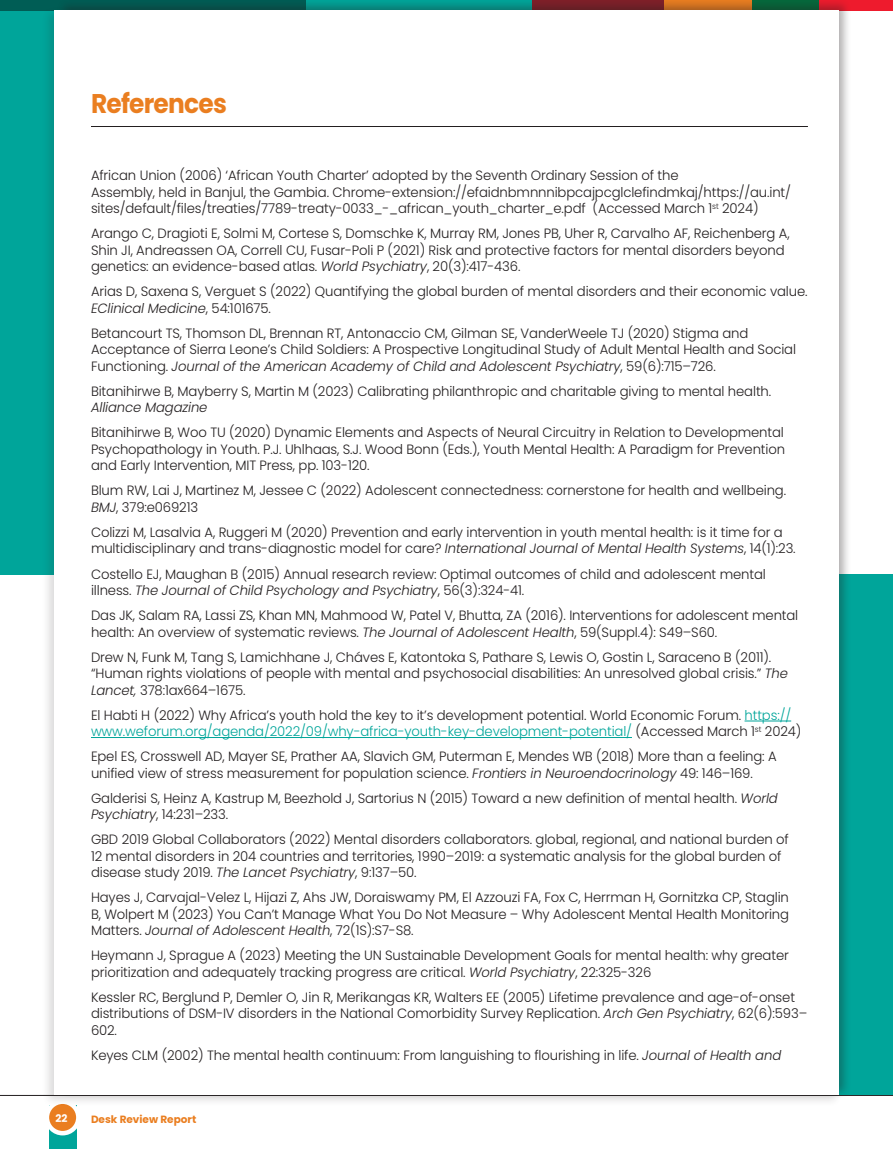
<style>
.page{position:relative;width:893px;height:1149px;background:#fff}
.page>*{position:absolute;margin:0;border:0;box-sizing:border-box;transform-origin:0 0}
.CHINA_HEADLINE{font:700 27px "Poppins";letter-spacing:-.03em;color:#ea7e20;scale:.92 1}
.mb-0{font:300 13.5px/16.5px "Poppins";letter-spacing:-.01em;color:#231f20}
.Normal__Web{font:300 13.5px/16.5px "Poppins";letter-spacing:-.01em;color:#231f20}
.t1{font:700 10.5px "Poppins";color:#ea7e20}
.t2{font:700 10.5px "Poppins";color:#fff}
.s1{font-style:italic}
.s2{color:#00a59a}
</style>
<div class="page">
<svg style="left:49px;top:1128px;width:28px;height:20px"></svg>
<div style="left:47px;top:1101px;width:31px;height:31px;background:#ea7e20;border-radius:50%"></div>
<div style="left:45px;top:1099px;width:36px;height:35px;border:4px solid #fff;border-radius:50%"></div>
<hr style="left:0;top:1094px;width:893px;height:1px;background:#231f20">
<svg style="left:819px;top:0;width:74px;height:11px"></svg>
<div style="left:0;top:0;width:306px;height:11px;background:#005d55"></div>
<div style="left:0;top:11px;width:375px;height:563px;background:#00a59a"></div>
<div style="left:501px;top:574px;width:392px;height:520px;background:#00a59a"></div>
<div style="left:41px;top:7px;width:802px;height:1100px;background:#231f20;opacity:.16"></div>
<div style="left:54px;top:11px;width:785px;height:1083px;background:#fff"></div>
<hr style="left:744px;top:720px;width:47px;height:1px;background:#00a59a">
<hr style="left:91px;top:737px;width:541px;height:1px;background:#00a59a">
<hr style="left:91px;top:126px;width:717px;height:1px;background:#231f20">
<p class="CHINA_HEADLINE" style="left:91px;top:88px;width:149px">References</p>
<p class="mb-0" style="left:91px;top:167px;width:701px">African Union (2006) ‘African Youth Charter’ adopted by the Seventh Ordinary Session of the<br>Assembly, held in Banjul, the Gambia. Chrome-extension://efaidnbmnnnibpcajpcglclefindmkaj/https://au.int/ sites/default/files/treaties/7789-treaty-0033_-_african_youth_charter_e.pdf (Accessed March 1<sup>st</sup> 2024)</p>
<p class="mb-0" style="left:91px;top:225px;width:700px">Arango C, Dragioti E, Solmi M, Cortese S, Domschke K, Murray RM, Jones PB, Uher R, Carvalho AF, Reichenberg A,<br>Shin JI, Andreassen OA, Correll CU, Fusar-Poli P (2021) Risk and protective factors for mental disorders beyond genetics: an evidence-based atlas. <span class="s1">World Psychiatry</span>, 20(3):417-436.</p>
<p class="mb-0" style="left:91px;top:283px;width:718px">Arias D, Saxena S, Verguet S (2022) Quantifying the global burden of mental disorders and their economic value.<br><span class="s1">EClinical Medicine</span>, 54:101675.</p>
<p class="mb-0" style="left:91px;top:325px;width:707px">Betancourt TS, Thomson DL, Brennan RT, Antonaccio CM, Gilman SE, VanderWeele TJ (2020) Stigma and<br>Acceptance of Sierra Leone’s Child Soldiers: A Prospective Longitudinal Study of Adult Mental Health and Social<br>Functioning. <span class="s1">Journal of the American Academy of Child and Adolescent Psychiatry</span>, 59(6):715–726.</p>
<p class="mb-0" style="left:91px;top:383px;width:682px">Bitanihirwe B, Mayberry S, Martin M (2023) Calibrating philanthropic and charitable giving to mental health.<br><span class="s1">Alliance Magazine</span></p>
<p class="mb-0" style="left:91px;top:424px;width:696px;text-align:justify">Bitanihirwe B, Woo TU (2020) Dynamic Elements and Aspects of Neural Circuitry in Relation to Developmental Psychopathology in Youth. P.J. Uhlhaas, S.J. Wood Bonn (Eds.), Youth Mental Health: A Paradigm for Prevention and Early Intervention, MIT Press, pp. 103-120.</p>
<p class="mb-0" style="left:91px;top:482px;width:697px">Blum RW, Lai J, Martinez M, Jessee C (2022) Adolescent connectedness: cornerstone for health and wellbeing.<br><span class="s1">BMJ</span>, 379:e069213</p>
<p class="Normal__Web" style="left:91px;top:524px;width:706px">Colizzi M, Lasalvia A, Ruggeri M (2020) Prevention and early intervention in youth mental health: is it time for a multidisciplinary and trans-diagnostic model for care? <span class="s1">International Journal of Mental Health Systems</span>, 14(1):23.</p>
<p class="Normal__Web" style="left:91px;top:565px;width:676px">Costello EJ, Maughan B (2015) Annual research review: Optimal outcomes of child and adolescent mental illness. <span class="s1">The Journal of Child Psychology and Psychiatry</span>, 56(3):324-41.</p>
<p class="Normal__Web" style="left:91px;top:607px;width:709px">Das JK, Salam RA, Lassi ZS, Khan MN, Mahmood W, Patel V, Bhutta, ZA (2016). Interventions for adolescent mental health: An overview of systematic reviews. <span class="s1">The Journal of Adolescent Health</span>, 59(Suppl.4): S49–S60.</p>
<p class="Normal__Web" style="left:91px;top:648px;width:699px">Drew N, Funk M, Tang S, Lamichhane J, Cháves E, Katontoka S, Pathare S, Lewis O, Gostin L, Saraceno B (2011). “Human rights violations of people with mental and psychosocial disabilities: An unresolved global crisis.” <span class="s1">The<br>Lancet,</span> 378:1ax664–1675.</p>
<p class="Normal__Web" style="left:91px;top:706px;width:712px">El Habti H (2022) Why Africa’s youth hold the key to it’s development potential. World Economic Forum. <span class="s2">https:// www.weforum.org/agenda/2022/09/why-africa-youth-key-development-potential/</span> (Accessed March 1<sup>st</sup> 2024)</p>
<p class="Normal__Web" style="left:91px;top:748px;width:687px">Epel ES, Crosswell AD, Mayer SE, Prather AA, Slavich GM, Puterman E, Mendes WB (2018) More than a feeling: A unified view of stress measurement for population science. <span class="s1">Frontiers in Neuroendocrinology</span> 49: 146–169.</p>
<p class="Normal__Web" style="left:91px;top:789px;width:688px">Galderisi S, Heinz A, Kastrup M, Beezhold J, Sartorius N (2015) Toward a new definition of mental health. <span class="s1">World<br>Psychiatry</span>, 14:231–233.</p>
<p class="mb-0" style="left:91px;top:831px;width:699px">GBD 2019 Global Collaborators (2022) Mental disorders collaborators. global, regional, and national burden of<br>12 mental disorders in 204 countries and territories, 1990–2019: a systematic analysis for the global burden of disease study 2019. <span class="s1">The Lancet Psychiatry</span>, 9:137–50.</p>
<p class="Normal__Web" style="left:91px;top:889px;width:700px;text-align:justify">Hayes J, Carvajal-Velez L, Hijazi Z, Ahs JW, Doraiswamy PM, El Azzouzi FA, Fox C, Herrman H, Gornitzka CP, Staglin B, Wolpert M (2023) You Can’t Manage What You Do Not Measure – Why Adolescent Mental Health Monitoring Matters. <span class="s1">Journal of Adolescent Health</span>, 72(1S):S7-S8.</p>
<p class="Normal__Web" style="left:91px;top:947px;width:699px">Heymann J, Sprague A (2023) Meeting the UN Sustainable Development Goals for mental health: why greater prioritization and adequately tracking progress are critical. <span class="s1">World Psychiatry</span>, 22:325-326</p>
<p class="mb-0" style="left:91px;top:988px;width:718px">Kessler RC, Berglund P, Demler O, Jin R, Merikangas KR, Walters EE (2005) Lifetime prevalence and age-of-onset distributions of DSM-IV disorders in the National Comorbidity Survey Replication. <span class="s1">Arch Gen Psychiatry</span>, 62(6):593–<br>602.</p>
<p class="mb-0" style="left:91px;top:1046px;width:692px">Keyes CLM (2002) The mental health continuum: From languishing to flourishing in life. <span class="s1">Journal of Health and</span></p>
<p class="t2" style="left:56px;top:1111px;width:13px">22</p>
<p class="t1" style="left:91px;top:1112px;width:107px">Desk Review Report</p>
</div>
